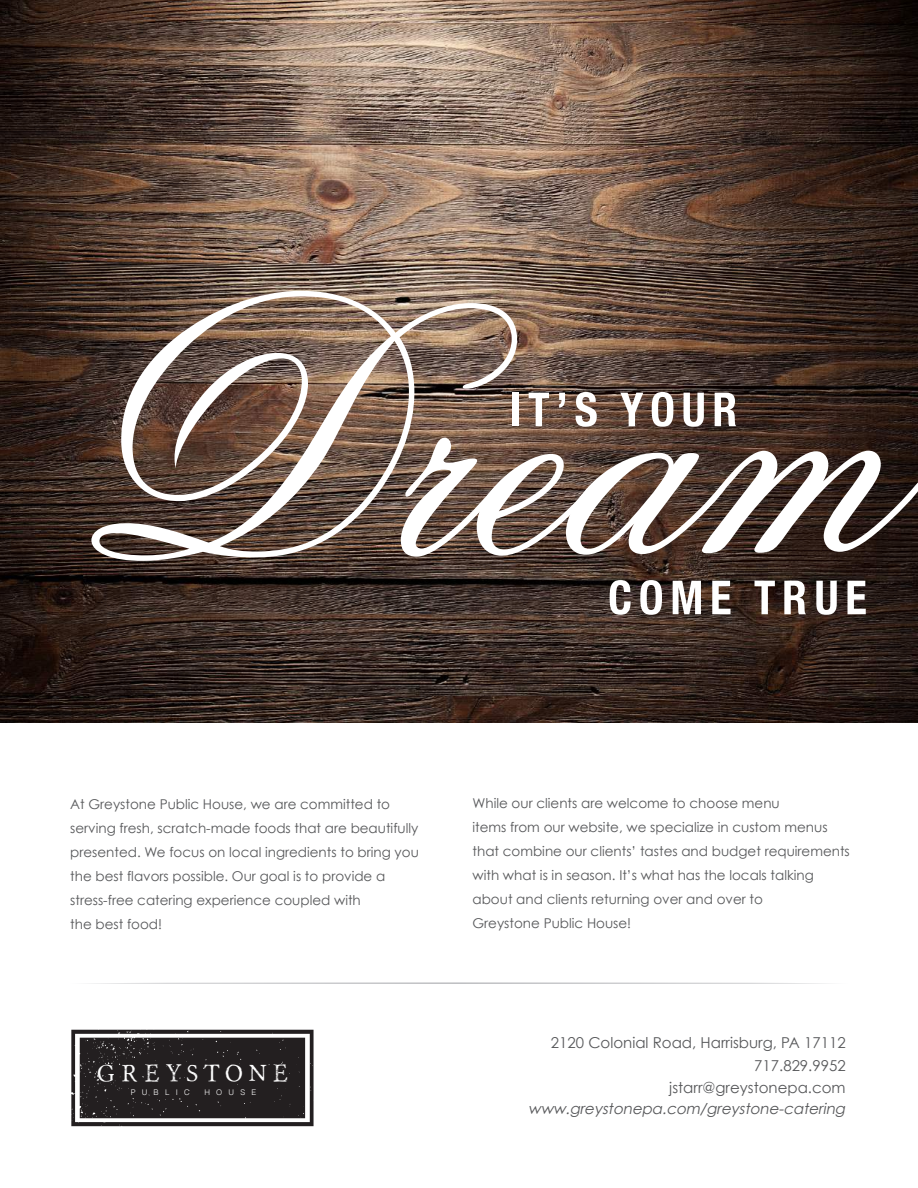
<style>
.page{position:relative;width:918px;height:1188px;background:#fff}
.page>*{position:absolute;margin:0;border:0;box-sizing:border-box;transform-origin:0 0}
.t1{font:18.75px "Portmanteau";letter-spacing:.3em;color:#fff}
.t2{font:15px/22.5px "Century Gothic";color:#57585a;text-align:right}
.t3{font:italic 15px "Century Gothic";color:#57585a}
.t4{font:13.5px/24px "Century Gothic";color:#57585a}
.t5{font:300 7.8px "Helvetica";letter-spacing:.8em;color:#fff}
</style>
<div class="page">
<img style="left:0;top:0;width:918px;height:723px">
<svg style="left:91px;top:290px;width:427px;height:271px;background:#816d62"></svg>
<svg style="left:401px;top:438px;width:517px;height:119px"></svg>
<svg style="left:71px;top:1030px;width:243px;height:96px;background:#3d393a"></svg>
<div style="left:512px;top:393px;width:7px;height:33px;background:#fff"></div>
<svg style="left:529px;top:393px;width:20px;height:33px"></svg>
<svg style="left:559px;top:393px;width:6px;height:15px"></svg>
<svg style="left:576px;top:392px;width:21px;height:35px"></svg>
<svg style="left:620px;top:393px;width:23px;height:33px"></svg>
<svg style="left:652px;top:392px;width:21px;height:35px"></svg>
<svg style="left:684px;top:393px;width:20px;height:34px"></svg>
<svg style="left:715px;top:393px;width:21px;height:33px"></svg>
<svg style="left:610px;top:580px;width:21px;height:35px"></svg>
<svg style="left:640px;top:580px;width:22px;height:35px"></svg>
<svg style="left:673px;top:581px;width:28px;height:33px"></svg>
<svg style="left:712px;top:581px;width:19px;height:33px"></svg>
<svg style="left:755px;top:581px;width:20px;height:33px"></svg>
<svg style="left:784px;top:581px;width:22px;height:33px"></svg>
<svg style="left:816px;top:581px;width:21px;height:34px"></svg>
<svg style="left:848px;top:581px;width:18px;height:33px"></svg>
<svg style="left:91px;top:982px;width:736px;height:2px"></svg>
<p class="t4" style="left:70px;top:792px;width:350px">At Greystone Public House, we are committed to serving fresh, scratch-made foods that are beautifully presented. We focus on local ingredients to bring you the best flavors possible. Our goal is to provide a stress-free catering experience coupled with<br>the best food!</p>
<p class="t4" style="left:473px;top:791px;width:379px">While our clients are welcome to choose menu<br>items from our website, we specialize in custom menus that combine our clients’ tastes and budget requirements with what is in season. It’s what has the locals talking about and clients returning over and over to<br>Greystone Public House!</p>
<h1 class="t1" style="left:97px;top:1059px;width:193px">GREYSTONE</h1>
<p class="t5" style="left:131px;top:1086px;width:60px">PUBLIC</p>
<p class="t5" style="left:204px;top:1086px;width:53px">HOUSE</p>
<p class="t2" style="left:551px;top:1031px;width:296px">2120 Colonial Road, Harrisburg, PA 17112<br>717.829.9952<br>jstarr@greystonepa.com</p>
<p class="t3" style="left:528px;top:1100px;width:321px">www.greystonepa.com/greystone-catering</p>
</div>
